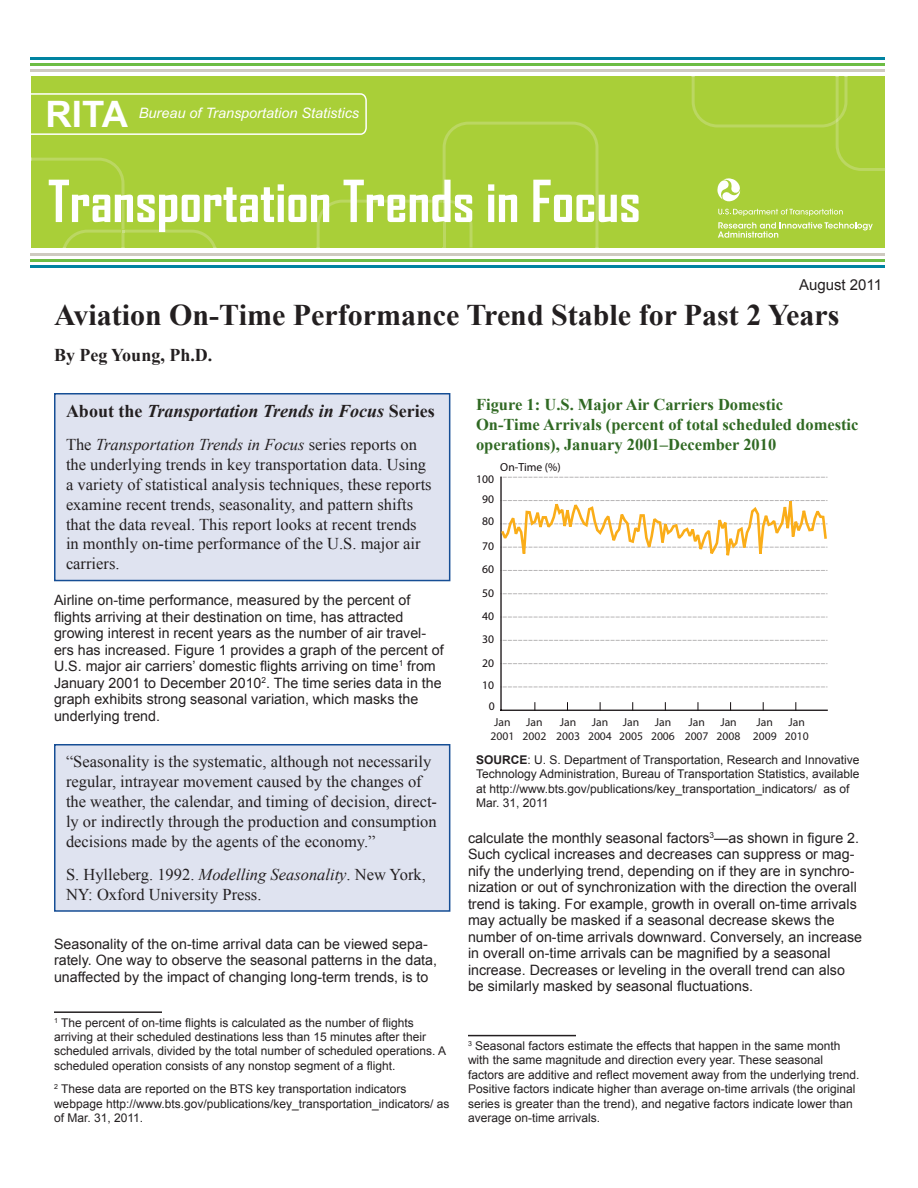
<style>
.page{position:relative;width:918px;height:1188px;background:#fff}
.page>*{position:absolute;margin:0;border:0;box-sizing:border-box;transform-origin:0 0}
.t1{font:700 55.5px "Agency FB";color:#fff}
.t2{font:700 36.6px "Arial";color:#fff}
.t3{font:700 30px "Times New Roman";color:#231f20}
.Box{font:italic 700 18px "Times New Roman";color:#231f20}
.t4{font:700 18px "Times New Roman";color:#231f20}
.Box-2{font:16.5px/19.8px "Times New Roman";color:#231f20}
.Figure_and_Table_Hea{font:700 16.5px/19.8px "Times New Roman";color:#306923}
.t5{font:15px "Arial";color:#231f20}
.t6{font:italic 14.4px "Arial";color:#fff}
.Body{font:14.25px/16.5px "Arial";color:#231f20}
.Footnote{font:14.25px/16.5px "Arial";color:#231f20}
.Footnote-2{font:12px/14.4px "Arial";color:#231f20}
.Notes_and_Sources{font:12px/14.4px "Arial";color:#231f20}
.t7{font:11.7px/14px "Myriad Pro";color:#231f20;text-align:center}
.t8{font:11.7px/23.5px "Myriad Pro";color:#130d0f;text-align:center}
.s1{font-style:normal}
.s2{font-style:italic}
.s3{font-weight:700}
</style>
<div class="page">
<hr style="left:54px;top:1011px;width:108px;height:2px;background:#231f20">
<hr style="left:468px;top:1035px;width:108px;height:1px;background:#231f20">
<div style="left:32px;top:77px;width:853px;height:171px;background:#a9cf38"></div>
<svg style="left:692px;top:76px;width:193px;height:95px"></svg>
<svg style="left:30px;top:93px;width:568px;height:175px"></svg>
<hr style="left:31px;top:265px;width:854px;height:3px;background:#0083a1">
<hr style="left:31px;top:259px;width:854px;height:3px;background:#6dbd44">
<hr style="left:31px;top:253px;width:854px;height:3px;background:#cecac0">
<hr style="left:31px;top:57px;width:854px;height:3px;background:#0083a1">
<hr style="left:31px;top:63px;width:854px;height:3px;background:#6dbd44">
<hr style="left:31px;top:69px;width:854px;height:3px;background:#cecac0">
<svg style="left:717px;top:178px;width:24px;height:24px"></svg>
<svg style="left:718px;top:209px;width:125px;height:7px"></svg>
<svg style="left:718px;top:222px;width:155px;height:16px"></svg>
<div style="left:55px;top:394px;width:395px;height:187px;background:#dfe3f0"></div>
<div style="left:54px;top:393px;width:396px;height:188px;border:2px solid #164e95"></div>
<div style="left:55px;top:745px;width:395px;height:166px;background:#dfe3f0"></div>
<div style="left:54px;top:744px;width:396px;height:168px;border:2px solid #164e95"></div>
<hr style="left:500px;top:477px;width:2px;height:234px;background:#130d0f">
<hr style="left:500px;top:710px;width:328px;height:1px;background:#130d0f">
<svg style="left:501px;top:687px;width:327px;height:1px"></svg>
<svg style="left:501px;top:663px;width:327px;height:1px"></svg>
<svg style="left:501px;top:640px;width:327px;height:1px"></svg>
<svg style="left:501px;top:617px;width:327px;height:1px"></svg>
<svg style="left:501px;top:593px;width:327px;height:1px"></svg>
<svg style="left:500px;top:476px;width:328px;height:109px"></svg>
<p class="t2" style="left:46px;top:90px;width:84px">RITA</p>
<p class="t6" style="left:139px;top:104px;width:222px">Bureau of Transportation Statistics</p>
<p class="t1" style="left:48px;top:167px;width:594px">Transportation Trends in Focus</p>
<p class="t5" style="left:799px;top:275px;width:85px">August 2011</p>
<p class="t3" style="left:54px;top:294px;width:787px">Aviation On-Time Performance Trend Stable for Past 2 Years</p>
<p class="t4" style="left:54px;top:342px;width:160px">By Peg Young, Ph.D.</p>
<p class="Box" style="left:66px;top:399px;width:370px"><span class="s1">About the</span> Transportation Trends in Focus <span class="s1">Series</span></p>
<p class="Box-2" style="left:66px;top:435px;width:367px">The <span class="s2">Transportation Trends in Focus</span> series reports on the underlying trends in key transportation data. Using a variety of statistical analysis techniques, these reports examine recent trends, seasonality, and pattern shifts that the data reveal. This report looks at recent trends in monthly on-time performance of the U.S. major air carriers.</p>
<p class="Body" style="left:54px;top:592px;width:391px">Airline on-time performance, measured by the percent of flights arriving at their destination on time, has attracted growing interest in recent years as the number of air travel&shy;ers has increased. Figure 1 provides a graph of the percent of U.S. major air carriers’ domestic flights arriving on time<sup>1</sup> from January 2001 to December 2010<sup>2</sup>. The time series data in the graph exhibits strong seasonal variation, which masks the underlying trend.</p>
<p class="Box-2" style="left:66px;top:752px;width:373px">“Seasonality is the systematic, although not necessarily regular, intrayear movement caused by the changes of the weather, the calendar, and timing of decision, direct&shy;ly or indirectly through the production and consumption decisions made by the agents of the economy.”</p>
<p class="Box-2" style="left:66px;top:864px;width:361px">S. Hylleberg. 1992. <span class="s2">Modelling Seasonality</span>. New York,<br>NY: Oxford University Press.</p>
<p class="Body" style="left:54px;top:936px;width:385px">Seasonality of the on-time arrival data can be viewed sepa&shy;rately. One way to observe the seasonal patterns in the data, unaffected by the impact of changing long-term trends, is to</p>
<p class="Footnote-2" style="left:54px;top:1015px;width:394px"><sup>1</sup> The percent of on-time flights is calculated as the number of flights arriving at their scheduled destinations less than 15 minutes after their scheduled arrivals, divided by the total number of scheduled operations. A scheduled operation consists of any nonstop segment of a flight.</p>
<p class="Footnote-2" style="left:54px;top:1082px;width:397px"><sup>2</sup> These data are reported on the BTS key transportation indicators webpage http://www.bts.gov/publications/key_transportation_indicators/ as of Mar. 31, 2011.</p>
<p class="Figure_and_Table_Hea" style="left:476px;top:394px;width:384px">Figure 1: U.S. Major Air Carriers Domestic<br>On-Time Arrivals (percent of total scheduled domestic operations), January 2001–December 2010</p>
<p class="t8" style="left:476px;top:469px;width:20px;line-height:19.8px">100<br>90</p>
<p class="t8" style="left:482px;top:508px;width:13px;line-height:25px;text-align:left">80<br>70</p>
<p class="t8" style="left:482px;top:558px;width:13px;text-align:justify">60<br>50<br>40<br>30<br>20</p>
<p class="t8" style="left:482px;top:675px;width:14px;line-height:20.7px">10<br>0</p>
<p class="t7" style="left:491px;top:715px;width:25px">Jan<br>2001</p>
<p class="t7" style="left:522px;top:715px;width:25px">Jan<br>2002</p>
<p class="t7" style="left:556px;top:715px;width:25px">Jan<br>2003</p>
<p class="t7" style="left:588px;top:715px;width:25px">Jan<br>2004</p>
<p class="t7" style="left:619px;top:715px;width:25px">Jan<br>2005</p>
<p class="t7" style="left:651px;top:715px;width:25px">Jan<br>2006</p>
<p class="t7" style="left:685px;top:715px;width:25px">Jan<br>2007</p>
<p class="t7" style="left:717px;top:715px;width:25px">Jan<br>2008</p>
<p class="t7" style="left:753px;top:715px;width:25px">Jan<br>2009</p>
<p class="t7" style="left:785px;top:715px;width:25px">Jan<br>2010</p>
<p class="t8" style="left:500px;top:455px;width:62px">On-Time (%)</p>
<p class="Notes_and_Sources" style="left:476px;top:753px;width:385px"><span class="s3">SOURCE</span>: U. S. Department of Transportation, Research and Innovative Technology Administration, Bureau of Transportation Statistics, available at http://www.bts.gov/publications/key_transportation_indicators/ as of Mar. 31, 2011</p>
<p class="Footnote" style="left:468px;top:830px;width:396px">calculate the monthly seasonal factors<sup>3</sup>—as shown in figure 2.<br>Such cyclical increases and decreases can suppress or mag&shy;nify the underlying trend, depending on if they are in synchro&shy;nization or out of synchronization with the direction the overall trend is taking. For example, growth in overall on-time arrivals may actually be masked if a seasonal decrease skews the number of on-time arrivals downward. Conversely, an increase in overall on-time arrivals can be magnified by a seasonal increase. Decreases or leveling in the overall trend can also be similarly masked by seasonal fluctuations.</p>
<p class="Footnote-2" style="left:468px;top:1039px;width:393px"><sup>3</sup> Seasonal factors estimate the effects that happen in the same month with the same magnitude and direction every year. These seasonal factors are additive and reflect movement away from the underlying trend.<br>Positive factors indicate higher than average on-time arrivals (the original series is greater than the trend), and negative factors indicate lower than average on-time arrivals.</p>
</div>
